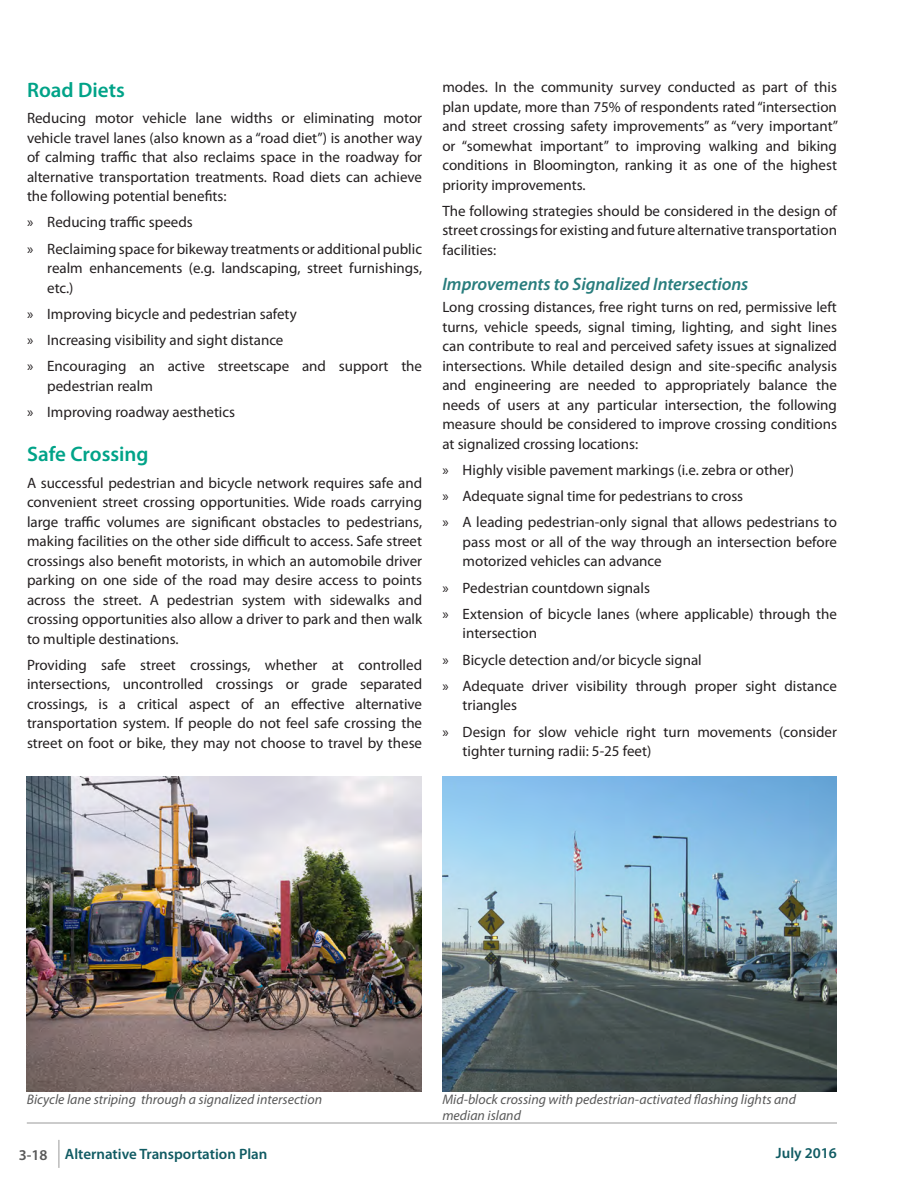
<style>
.page{position:relative;width:918px;height:1188px;background:#fff}
.page>*{position:absolute;margin:0;border:0;box-sizing:border-box;transform-origin:0 0}
.Heading_2{font:600 21px "Myriad Pro";color:#00a388}
.Heading_3{font:italic 600 18px "Myriad Pro";letter-spacing:-.005em;color:#287d7d}
.BODY_Text{font:15px/19.5px "Myriad Pro";color:#231f20;text-align:justify}
.t1{font:600 15px "Myriad Pro";color:#105b63}
.FIGURE_Text{font:italic 13.8px/16.6px "Myriad Pro";color:#595959}
.s1{color:#595959}
</style>
<div class="page">
<img style="left:27px;top:777px;width:394px;height:314px">
<img style="left:442px;top:776px;width:395px;height:315px">
<hr style="left:27px;top:1123px;width:810px;height:1px;background:#999">
<svg style="left:59px;top:1140px;width:1px;height:28px"></svg>
<p class="Heading_2" style="left:27px;top:76px;width:99px">Road Diets</p>
<p class="BODY_Text" style="left:27px;top:108px;width:397px">Reducing motor vehicle lane widths or eliminating motor vehicle travel lanes (also known as a “road diet”) is another way of calming traffic that also reclaims space in the roadway for alternative transportation treatments. Road diets can achieve the following potential benefits:</p>
<p class="BODY_Text" style="left:27px;top:212px;width:167px">» Reducing traffic speeds</p>
<p class="BODY_Text" style="left:47px;top:238px;width:376px;text-indent:-20px">» Reclaiming space for bikeway treatments or additional public realm enhancements (e.g. landscaping, street furnishings, etc.)</p>
<p class="BODY_Text" style="left:27px;top:304px;width:271px">» Improving bicycle and pedestrian safety</p>
<p class="BODY_Text" style="left:27px;top:330px;width:258px">» Increasing visibility and sight distance</p>
<p class="BODY_Text" style="left:47px;top:356px;width:376px;text-indent:-20px">» Encouraging an active streetscape and support the pedestrian realm</p>
<p class="BODY_Text" style="left:27px;top:402px;width:210px">» Improving roadway aesthetics</p>
<p class="Heading_2" style="left:27px;top:441px;width:123px">Safe Crossing</p>
<p class="BODY_Text" style="left:27px;top:472px;width:397px">A successful pedestrian and bicycle network requires safe and convenient street crossing opportunities. Wide roads carrying large traffic volumes are significant obstacles to pedestrians, making facilities on the other side difficult to access. Safe street crossings also benefit motorists, in which an automobile driver parking on one side of the road may desire access to points across the street. A pedestrian system with sidewalks and crossing opportunities also allow a driver to park and then walk to multiple destinations.</p>
<p class="BODY_Text" style="left:27px;top:655px;width:397px">Providing safe street crossings, whether at controlled intersections, uncontrolled crossings or grade separated crossings, is a critical aspect of an effective alternative transportation system. If people do not feel safe crossing the street on foot or bike, they may not choose to travel by these</p>
<p class="BODY_Text" style="left:442px;top:77px;width:397px">modes. In the community survey conducted as part of this plan update, more than 75% of respondents rated “intersection and street crossing safety improvements” as “very important” or “somewhat important” to improving walking and biking conditions in Bloomington, ranking it as one of the highest priority improvements.</p>
<p class="BODY_Text" style="left:442px;top:201px;width:396px">The following strategies should be considered in the design of street crossings for existing and future alternative transportation facilities:</p>
<p class="Heading_3" style="left:442px;top:272px;width:308px">Improvements to Signalized Intersections</p>
<p class="BODY_Text" style="left:442px;top:297px;width:396px">Long crossing distances, free right turns on red, permissive left turns, vehicle speeds, signal timing, lighting, and sight lines can contribute to real and perceived safety issues at signalized intersections. While detailed design and site-specific analysis and engineering are needed to appropriately balance the needs of users at any particular intersection, the following measure should be considered to improve crossing conditions at signalized crossing locations:</p>
<p class="BODY_Text" style="left:442px;top:460px;width:353px">» Highly visible pavement markings (i.e. zebra or other)</p>
<p class="BODY_Text" style="left:442px;top:486px;width:302px">» Adequate signal time for pedestrians to cross</p>
<p class="BODY_Text" style="left:463px;top:512px;width:376px;text-indent:-20px">» A leading pedestrian-only signal that allows pedestrians to pass most or all of the way through an intersection before motorized vehicles can advance</p>
<p class="BODY_Text" style="left:442px;top:578px;width:209px">» Pedestrian countdown signals</p>
<p class="BODY_Text" style="left:463px;top:604px;width:376px;text-indent:-20px">» Extension of bicycle lanes (where applicable) through the intersection</p>
<p class="BODY_Text" style="left:442px;top:650px;width:261px">» Bicycle detection and/or bicycle signal</p>
<p class="BODY_Text" style="left:463px;top:676px;width:376px;text-indent:-20px">» Adequate driver visibility through proper sight distance triangles</p>
<p class="BODY_Text" style="left:463px;top:722px;width:376px;text-indent:-20px">» Design for slow vehicle right turn movements (consider tighter turning radii: 5-25 feet)</p>
<p class="FIGURE_Text" style="left:27px;top:1091px;width:297px">Bicycle lane striping through a signalized intersection</p>
<p class="FIGURE_Text" style="left:442px;top:1090px;width:355px">Mid-block crossing with pedestrian-activated flashing lights and median island</p>
<p class="t1" style="left:19px;top:1144px;width:250px"><span class="s1">3-18</span> Alternative Transportation Plan</p>
<p class="t1" style="left:776px;top:1144px;width:63px">July 2016</p>
</div>
